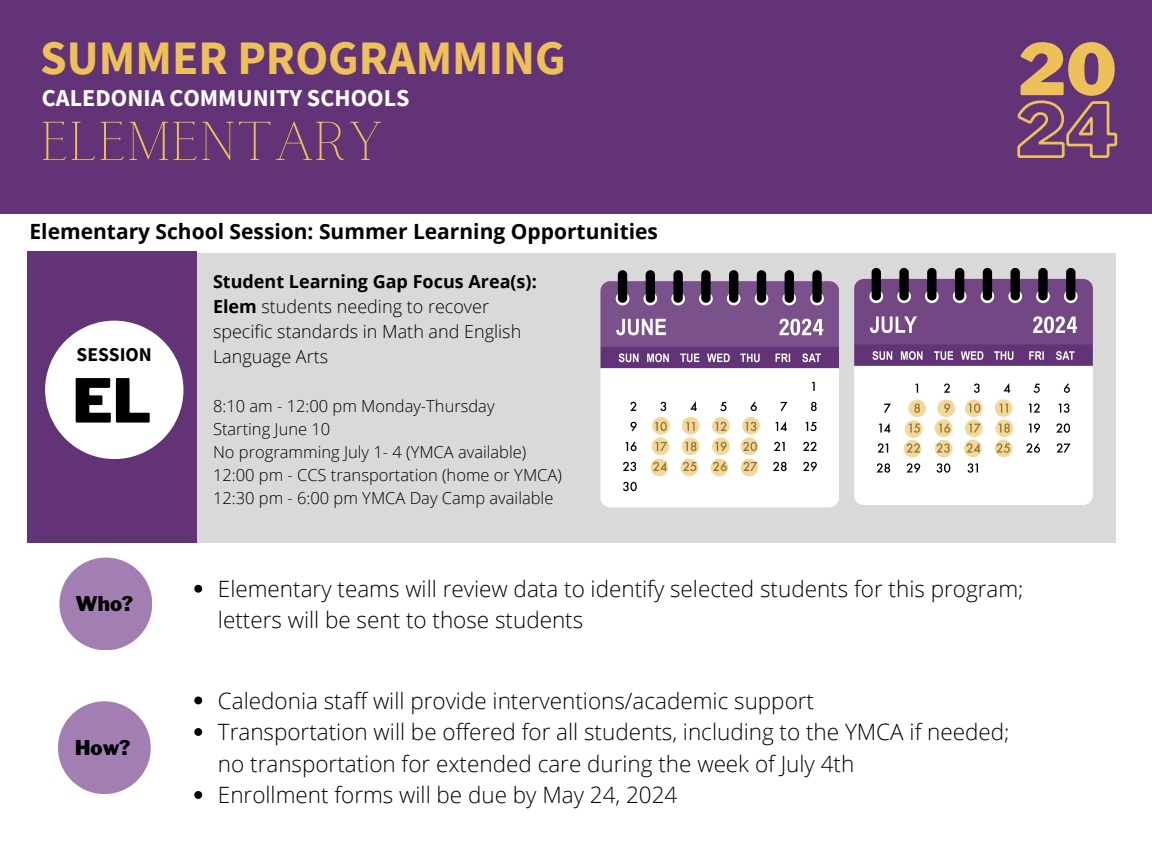
<style>
.page{position:relative;width:1152px;height:864px;background:#633377}
.page>*{position:absolute;margin:0;border:0;box-sizing:border-box;transform-origin:0 0}
.t1{font:900 70.5px "Libre Franklin";color:#edc059}
.t2{font:900 60px "Libre Franklin";color:#000}
.t3{font:54px "Calgary";color:#edc059}
.t4{font:700 48px "Source Sans Pro";color:#edc059}
.t5{font:700 24.15px "Source Sans Pro";color:#fff}
.t6{font:300 22.5px/31.5px "Open Sans";color:#000}
.t7{font:700 21px "Open Sans";color:#000}
.t8{font:900 20.1px "Libre Franklin";color:#000}
.t9{font:700 19.5px "Source Sans Pro";color:#000}
.t10{font:300 18px "Open Sans";color:#000}
.t11{font:700 18px "Open Sans";color:#000}
.t12{font:300 16.5px "Open Sans";color:#000}
.s1{font-weight:700}
</style>
<div class="page">
<div style="left:0;top:215px;width:1152px;height:649px;background:#fff"></div>
<div style="left:197px;top:254px;width:918px;height:289px;background:#d9d9d9"></div>
<div style="left:27px;top:252px;width:170px;height:291px;background:#633377"></div>
<svg style="left:45px;top:321px;width:138px;height:138px"></svg>
<svg style="left:58px;top:701px;width:93px;height:93px"></svg>
<svg style="left:59px;top:558px;width:93px;height:92px"></svg>
<svg style="left:1017px;top:100px;width:101px;height:58px"></svg>
<svg style="left:194px;top:697px;width:8px;height:7px"></svg>
<svg style="left:194px;top:728px;width:8px;height:8px"></svg>
<svg style="left:194px;top:791px;width:8px;height:8px"></svg>
<svg style="left:194px;top:585px;width:8px;height:8px"></svg>
<div style="left:600px;top:281px;width:239px;height:226px;background:#fff;border-radius:10px"></div>
<div style="left:618px;top:270px;width:9px;height:33px;background:#000;border-radius:5px"></div>
<div style="left:646px;top:270px;width:9px;height:33px;background:#000;border-radius:5px"></div>
<div style="left:673px;top:270px;width:10px;height:33px;background:#000;border-radius:5px"></div>
<div style="left:701px;top:270px;width:10px;height:33px;background:#000;border-radius:5px"></div>
<div style="left:729px;top:270px;width:9px;height:33px;background:#000;border-radius:5px"></div>
<div style="left:757px;top:270px;width:9px;height:33px;background:#000;border-radius:5px"></div>
<div style="left:785px;top:270px;width:9px;height:33px;background:#000;border-radius:5px"></div>
<div style="left:812px;top:270px;width:10px;height:33px;background:#000;border-radius:5px"></div>
<svg style="left:600px;top:281px;width:239px;height:87px;background:#775386"></svg>
<svg style="left:812px;top:382px;width:3px;height:9px"></svg>
<svg style="left:630px;top:402px;width:6px;height:9px"></svg>
<svg style="left:660px;top:402px;width:6px;height:9px"></svg>
<svg style="left:690px;top:401px;width:7px;height:10px"></svg>
<svg style="left:720px;top:402px;width:6px;height:9px"></svg>
<svg style="left:751px;top:402px;width:6px;height:9px"></svg>
<svg style="left:781px;top:402px;width:6px;height:9px"></svg>
<svg style="left:811px;top:402px;width:6px;height:9px"></svg>
<svg style="left:631px;top:422px;width:6px;height:9px"></svg>
<svg style="left:775px;top:421px;width:12px;height:10px"></svg>
<svg style="left:805px;top:422px;width:12px;height:9px"></svg>
<svg style="left:625px;top:442px;width:12px;height:9px"></svg>
<svg style="left:774px;top:442px;width:11px;height:9px"></svg>
<svg style="left:803px;top:442px;width:13px;height:9px"></svg>
<svg style="left:623px;top:462px;width:13px;height:9px"></svg>
<svg style="left:773px;top:462px;width:14px;height:9px"></svg>
<svg style="left:803px;top:462px;width:14px;height:9px"></svg>
<svg style="left:623px;top:482px;width:14px;height:9px"></svg>
<svg style="left:652px;top:417px;width:18px;height:18px"></svg>
<svg style="left:682px;top:417px;width:17px;height:18px"></svg>
<svg style="left:712px;top:417px;width:18px;height:18px"></svg>
<svg style="left:742px;top:417px;width:18px;height:18px"></svg>
<svg style="left:652px;top:438px;width:17px;height:17px"></svg>
<svg style="left:682px;top:438px;width:17px;height:17px"></svg>
<svg style="left:712px;top:438px;width:18px;height:17px"></svg>
<svg style="left:741px;top:438px;width:17px;height:17px"></svg>
<svg style="left:651px;top:459px;width:17px;height:17px"></svg>
<svg style="left:681px;top:459px;width:17px;height:17px"></svg>
<svg style="left:711px;top:459px;width:17px;height:17px"></svg>
<svg style="left:741px;top:459px;width:17px;height:17px"></svg>
<div style="left:854px;top:279px;width:239px;height:226px;background:#fff;border-radius:10px"></div>
<div style="left:872px;top:268px;width:9px;height:33px;background:#000;border-radius:5px"></div>
<div style="left:899px;top:268px;width:10px;height:33px;background:#000;border-radius:5px"></div>
<div style="left:927px;top:268px;width:10px;height:33px;background:#000;border-radius:5px"></div>
<div style="left:955px;top:268px;width:9px;height:33px;background:#000;border-radius:5px"></div>
<div style="left:983px;top:268px;width:9px;height:33px;background:#000;border-radius:5px"></div>
<div style="left:1011px;top:268px;width:9px;height:33px;background:#000;border-radius:5px"></div>
<div style="left:1038px;top:268px;width:10px;height:33px;background:#000;border-radius:5px"></div>
<div style="left:1066px;top:268px;width:9px;height:33px;background:#000;border-radius:5px"></div>
<svg style="left:854px;top:279px;width:239px;height:87px;background:#724c81"></svg>
<svg style="left:915px;top:384px;width:3px;height:9px"></svg>
<svg style="left:944px;top:384px;width:6px;height:9px"></svg>
<svg style="left:974px;top:384px;width:6px;height:9px"></svg>
<svg style="left:1003px;top:383px;width:7px;height:10px"></svg>
<svg style="left:1034px;top:384px;width:6px;height:9px"></svg>
<svg style="left:1064px;top:383px;width:6px;height:10px"></svg>
<svg style="left:884px;top:404px;width:7px;height:9px"></svg>
<svg style="left:1029px;top:403px;width:11px;height:10px"></svg>
<svg style="left:1058px;top:403px;width:11px;height:10px"></svg>
<svg style="left:879px;top:423px;width:11px;height:10px"></svg>
<svg style="left:1029px;top:423px;width:11px;height:10px"></svg>
<svg style="left:1056px;top:423px;width:14px;height:10px"></svg>
<svg style="left:878px;top:443px;width:10px;height:10px"></svg>
<svg style="left:1026px;top:443px;width:14px;height:10px"></svg>
<svg style="left:1056px;top:443px;width:15px;height:10px"></svg>
<svg style="left:877px;top:463px;width:13px;height:10px"></svg>
<svg style="left:906px;top:463px;width:14px;height:10px"></svg>
<svg style="left:937px;top:463px;width:13px;height:10px"></svg>
<svg style="left:968px;top:463px;width:10px;height:10px"></svg>
<svg style="left:908px;top:400px;width:18px;height:17px"></svg>
<svg style="left:937px;top:400px;width:18px;height:17px"></svg>
<svg style="left:965px;top:400px;width:18px;height:17px"></svg>
<svg style="left:995px;top:399px;width:17px;height:18px"></svg>
<svg style="left:905px;top:420px;width:17px;height:18px"></svg>
<svg style="left:935px;top:419px;width:18px;height:18px"></svg>
<svg style="left:965px;top:419px;width:18px;height:18px"></svg>
<svg style="left:995px;top:419px;width:18px;height:18px"></svg>
<svg style="left:904px;top:440px;width:17px;height:18px"></svg>
<svg style="left:935px;top:440px;width:18px;height:18px"></svg>
<svg style="left:964px;top:440px;width:18px;height:17px"></svg>
<svg style="left:995px;top:440px;width:17px;height:17px"></svg>
<h2 class="t4" style="left:40px;top:27px;width:527px">SUMMER PROGRAMMING</h2>
<p class="t5" style="left:42px;top:83px;width:369px">CALEDONIA COMMUNITY SCHOOLS</p>
<p class="t3" style="left:40px;top:111px;width:345px">ELEMENTARY</p>
<p class="t7" style="left:30px;top:216px;width:630px">Elementary School Session: Summer Learning Opportunities</p>
<h3 class="t9" style="left:77px;top:342px;width:77px">SESSION</h3>
<h4 class="t2" style="left:73px;top:365px;width:80px">EL</h4>
<h1 class="t11" style="left:213px;top:269px;width:325px">Student Learning Gap Focus Area(s):</h1>
<p class="t10" style="left:213px;top:294px;width:278px"><span class="s1">Elem</span> students needing to recover</p>
<p class="t10" style="left:213px;top:319px;width:310px">specific standards in Math and English</p>
<p class="t10" style="left:213px;top:344px;width:117px">Language Arts</p>
<p class="t12" style="left:213px;top:394px;width:283px">8:10 am - 12:00 pm Monday-Thursday</p>
<p class="t12" style="left:213px;top:417px;width:119px">Starting June 10</p>
<p class="t12" style="left:213px;top:440px;width:315px">No programming July 1- 4 (YMCA available)</p>
<p class="t12" style="left:213px;top:463px;width:350px">12:00 pm - CCS transportation (home or YMCA)</p>
<p class="t12" style="left:213px;top:486px;width:342px">12:30 pm - 6:00 pm YMCA Day Camp available</p>
<h6 class="t1" style="left:1018px;top:27px;width:100px">20</h6>
<p class="t8" style="left:76px;top:591px;width:59px">Who?</p>
<p class="t8" style="left:75px;top:735px;width:57px">How?</p>
<p class="t6" style="left:218px;top:573px;width:807px;line-height:30.3px">Elementary teams will review data to identify selected students for this program; letters will be sent to those students</p>
<p class="t6" style="left:218px;top:684px;width:598px">Caledonia staff will provide interventions/academic support</p>
<p class="t6" style="left:218px;top:716px;width:793px">Transportation will be offered for all students, including to the YMCA if needed; no transportation for extended care during the week of July 4th</p>
<p class="t6" style="left:218px;top:779px;width:461px">Enrollment forms will be due by May 24, 2024</p>
</div>
